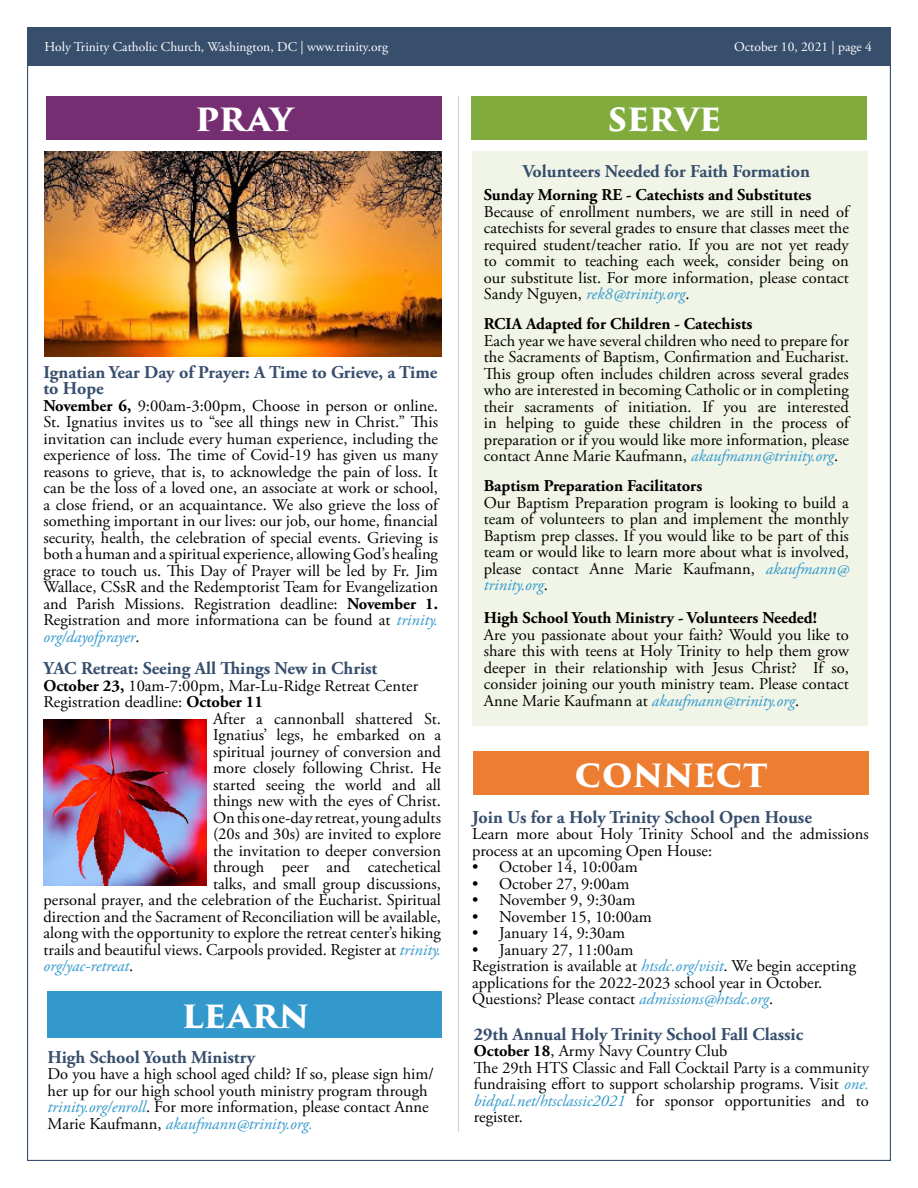
<style>
.page{position:relative;width:918px;height:1188px;background:#fff}
.page>*{position:absolute;margin:0;border:0;box-sizing:border-box;transform-origin:0 0}
.t1{font:700 36px "Trajan Pro 3";letter-spacing:-.005em;color:#fff}
.Main_Paragraph{font:700 18px/16.5px "Adobe Garamond Pro";color:#374e6d}
.Main_Paragraph-2{font:16.5px/16.5px "Adobe Garamond Pro";color:#000;text-align:justify}
.Main_Paragraph-3{font:700 16.5px "Adobe Garamond Pro";color:#000}
.Main_Paragraph-4{font:italic 16.5px "Adobe Garamond Pro";color:#39c}
.t2{font:13.5px "Adobe Garamond Pro";color:#fff}
.s1{font-weight:700}
.s2{font-style:italic;color:#39c}
.s3{font-style:normal;color:#000}
</style>
<div class="page">
<hr style="left:458px;top:96px;width:1px;height:1036px;background:#ccc">
<div style="left:46px;top:96px;width:395px;height:44px;background:#762e72"></div>
<div style="left:48px;top:992px;width:394px;height:46px;background:#39c"></div>
<div style="left:28px;top:27px;width:863px;height:39px;background:#374e6d"></div>
<div style="left:472px;top:96px;width:395px;height:44px;background:#81ac3d"></div>
<div style="left:473px;top:751px;width:396px;height:44px;background:#ed7d31"></div>
<div style="left:472px;top:151px;width:396px;height:575px;background:#f0f5e7"></div>
<img style="left:45px;top:151px;width:396px;height:206px">
<img style="left:43px;top:720px;width:163px;height:166px">
<p class="t2" style="left:45px;top:39px;width:345px">Holy Trinity Catholic Church, Washington, DC | www.trinity.org</p>
<p class="t2" style="left:734px;top:39px;width:139px">October 10, 2021 | page 4</p>
<p class="t1" style="left:195px;top:91px;width:100px">PRAY</p>
<p class="Main_Paragraph" style="left:43px;top:364px;width:395px">Ignatian Year Day of Prayer: A Time to Grieve, a Time to Hope</p>
<p class="Main_Paragraph-2" style="left:43px;top:398px;width:396px"><span class="s1">November 6,</span> 9:00am-3:00pm, Choose in person or online.<br>St. Ignatius invites us to “see all things new in Christ.” This invitation can include every human experience, including the experience of loss. The time of Covid-19 has given us many reasons to grieve, that is, to acknowledge the pain of loss. It can be the loss of a loved one, an associate at work or school, a close friend, or an acquaintance. We also grieve the loss of something important in our lives: our job, our home, financial security, health, the celebration of special events. Grieving is both a human and a spiritual experience, allowing God’s healing grace to touch us. This Day of Prayer will be led by Fr. Jim Wallace, CSsR and the Redemptorist Team for Evangelization and Parish Missions. Registration deadline: <span class="s1">November 1.<br></span>Registration and more informationa can be found at <span class="s2">trinity. org/dayofprayer</span>.</p>
<p class="Main_Paragraph" style="left:43px;top:660px;width:335px">YAC Retreat: Seeing All Things New in Christ</p>
<p class="Main_Paragraph-2" style="left:43px;top:678px;width:376px"><span class="s1">October 23,</span> 10am-7:00pm, Mar-Lu-Ridge Retreat Center</p>
<p class="Main_Paragraph-2" style="left:43px;top:694px;width:221px">Registration deadline: <span class="s1">October 11</span></p>
<p class="Main_Paragraph-2" style="left:213px;top:711px;width:229px">After a cannonball shattered St.</p>
<p class="Main_Paragraph-2" style="left:213px;top:727px;width:230px">Ignatius’ legs, he embarked on a</p>
<p class="Main_Paragraph-2" style="left:213px;top:744px;width:229px">spiritual journey of conversion and</p>
<p class="Main_Paragraph-2" style="left:213px;top:760px;width:229px">more closely following Christ. He</p>
<p class="Main_Paragraph-2" style="left:213px;top:777px;width:229px">started seeing the world and all</p>
<p class="Main_Paragraph-2" style="left:213px;top:793px;width:229px">things new with the eyes of Christ.</p>
<p class="Main_Paragraph-2" style="left:213px;top:810px;width:229px">On this one-day retreat, young adults</p>
<p class="Main_Paragraph-2" style="left:213px;top:826px;width:229px">(20s and 30s) are invited to explore</p>
<p class="Main_Paragraph-2" style="left:213px;top:843px;width:229px">the invitation to deeper conversion</p>
<p class="Main_Paragraph-2" style="left:213px;top:859px;width:229px">through peer and catechetical</p>
<p class="Main_Paragraph-2" style="left:213px;top:876px;width:229px">talks, and small group discussions,</p>
<p class="Main_Paragraph-2" style="left:43px;top:892px;width:399px">personal prayer, and the celebration of the Eucharist. Spiritual</p>
<p class="Main_Paragraph-2" style="left:43px;top:909px;width:399px">direction and the Sacrament of Reconciliation will be available,</p>
<p class="Main_Paragraph-2" style="left:43px;top:925px;width:399px">along with the opportunity to explore the retreat center’s hiking</p>
<p class="Main_Paragraph-2" style="left:43px;top:942px;width:399px">trails and beautiful views. Carpools provided. Register at <span class="s2">trinity.</span></p>
<p class="Main_Paragraph-4" style="left:43px;top:956px;width:91px">org/yac-retreat<span class="s3">.</span></p>
<p class="t1" style="left:182px;top:988px;width:129px">LEARN</p>
<p class="Main_Paragraph" style="left:48px;top:1049px;width:209px">High School Youth Ministry</p>
<p class="Main_Paragraph-2" style="left:48px;top:1066px;width:388px;text-align:left">Do you have a high school aged child? If so, please sign him/ her up for our high school youth ministry program through <span class="s2">trinity.org/enroll</span>. For more information, please contact Anne Marie Kaufmann, <span class="s2">akaufmann@trinity.org.</span></p>
<p class="t1" style="left:608px;top:91px;width:115px">SERVE</p>
<p class="Main_Paragraph" style="left:523px;top:163px;width:289px">Volunteers Needed for Faith Formation</p>
<p class="Main_Paragraph-3" style="left:484px;top:185px;width:329px">Sunday Morning RE - Catechists and Substitutes</p>
<p class="Main_Paragraph-2" style="left:484px;top:204px;width:367px">Because of enrollment numbers, we are still in need of catechists for several grades to ensure that classes meet the required student/teacher ratio. If you are not yet ready to commit to teaching each week, consider being on our substitute list. For more information, please contact Sandy Nguyen, <span class="s2">rek8@trinity.org</span>.</p>
<p class="Main_Paragraph-3" style="left:484px;top:314px;width:270px">RCIA Adapted for Children - Catechists</p>
<p class="Main_Paragraph-2" style="left:484px;top:333px;width:367px">Each year we have several children who need to prepare for the Sacraments of Baptism, Confirmation and Eucharist.<br>This group often includes children across several grades who are interested in becoming Catholic or in completing their sacraments of initiation. If you are interested in helping to guide these children in the process of preparation or if you would like more information, please contact Anne Marie Kaufmann, <span class="s2">akaufmann@trinity.org</span>.</p>
<p class="Main_Paragraph-3" style="left:484px;top:476px;width:220px">Baptism Preparation Facilitators</p>
<p class="Main_Paragraph-2" style="left:484px;top:495px;width:367px">Our Baptism Preparation program is looking to build a team of volunteers to plan and implement the monthly Baptism prep classes. If you would like to be part of this team or would like to learn more about what is involved, please contact Anne Marie Kaufmann, <span class="s2">akaufmann@ trinity.org</span>.</p>
<p class="Main_Paragraph-3" style="left:484px;top:608px;width:335px">High School Youth Ministry - Volunteers Needed!</p>
<p class="Main_Paragraph-2" style="left:484px;top:627px;width:367px">Are you passionate about your faith? Would you like to share this with teens at Holy Trinity to help them grow deeper in their relationship with Jesus Christ? If so, consider joining our youth ministry team. Please contact Anne Marie Kaufmann at <span class="s2">akaufmann@trinity.org</span>.</p>
<p class="t1" style="left:575px;top:747px;width:195px">CONNECT</p>
<p class="Main_Paragraph" style="left:472px;top:809px;width:341px">Join Us for a Holy Trinity School Open House</p>
<p class="Main_Paragraph-2" style="left:472px;top:826px;width:398px">Learn more about Holy Trinity School and the admissions process at an upcoming Open House:</p>
<p class="Main_Paragraph-2" style="left:472px;top:859px;width:167px">• October 14, 10:00am</p>
<p class="Main_Paragraph-2" style="left:472px;top:876px;width:159px">• October 27, 9:00am</p>
<p class="Main_Paragraph-2" style="left:472px;top:892px;width:165px">• November 9, 9:30am</p>
<p class="Main_Paragraph-2" style="left:472px;top:909px;width:181px">• November 15, 10:00am</p>
<p class="Main_Paragraph-2" style="left:472px;top:925px;width:155px">• January 14, 9:30am</p>
<p class="Main_Paragraph-2" style="left:472px;top:942px;width:163px">• January 27, 11:00am</p>
<p class="Main_Paragraph-2" style="left:472px;top:958px;width:385px;text-align:left">Registration is available at <span class="s2">htsdc.org/visit</span>. We begin accepting applications for the 2022-2023 school year in October.<br>Questions? Please contact <span class="s2">admissions@htsdc.org</span>.</p>
<p class="Main_Paragraph" style="left:474px;top:1026px;width:331px">29th Annual Holy Trinity School Fall Classic</p>
<p class="Main_Paragraph-2" style="left:474px;top:1043px;width:255px"><span class="s1">October 18</span>, Army Navy Country Club</p>
<p class="Main_Paragraph-2" style="left:474px;top:1060px;width:397px">The 29th HTS Classic and Fall Cocktail Party is a community fundraising effort to support scholarship programs. Visit <span class="s2">one. bidpal.net/htsclassic2021</span> for sponsor opportunities and to register.</p>
</div>
